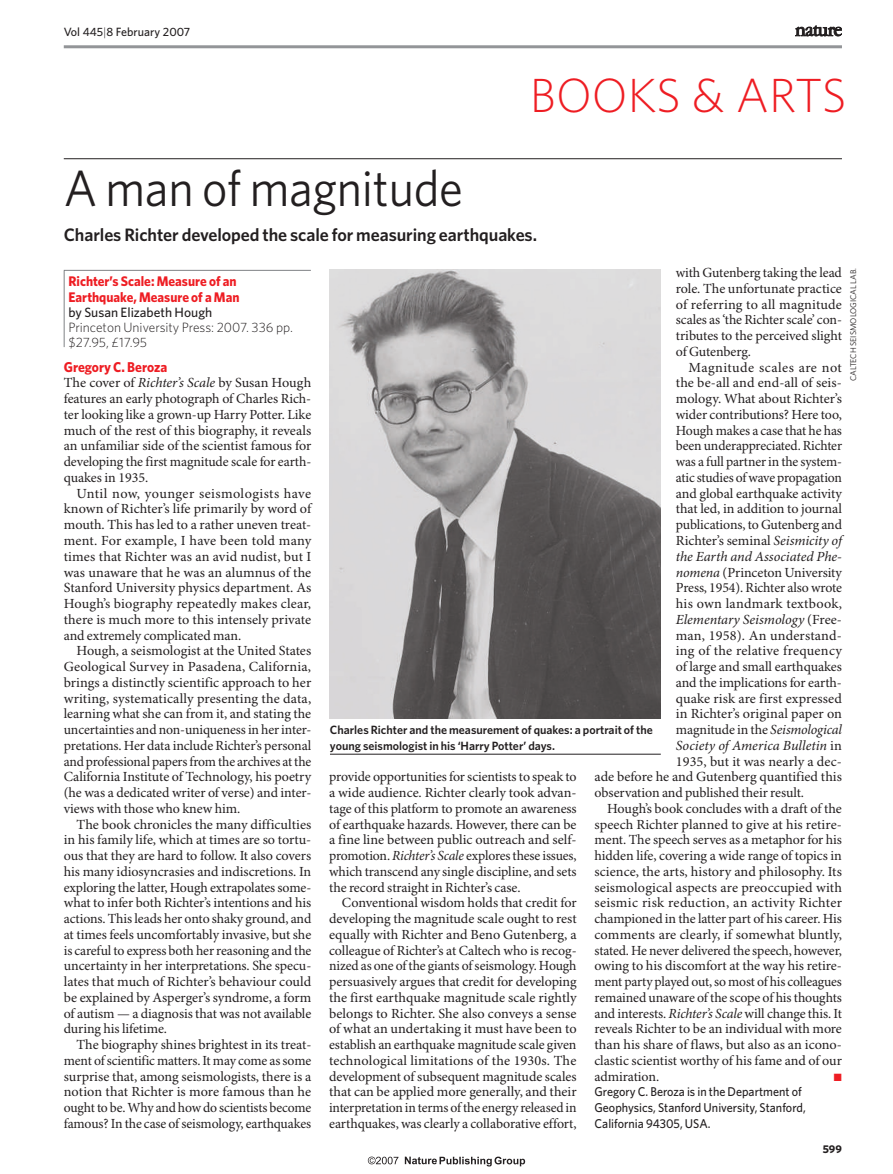
<style>
.page{position:relative;width:893px;height:1174px;background:#fff}
.page>*{position:absolute;margin:0;border:0;box-sizing:border-box;transform-origin:0 0}
.t1{font:51px "Whitney";letter-spacing:-.005em;color:#231f20;scale:.95 1}
.t2{font:300 48px "Whitney";color:#ee1d23}
.t3{font:600 18px "Whitney";letter-spacing:-.005em;color:#231f20}
.t4{font:700 14.25px "Whitney";color:#ee1d23;scale:.95 1}
.t5{font:13.95px/15.8px "Minion Pro";letter-spacing:-.005em;color:#231f20;text-align:justify}
.t6{font:italic 13.95px "Minion Pro";color:#231f20}
.t7{font:700 13.95px/15.8px "Whitney";color:#ee1d23;scale:.95 1}
.t8{font:13.95px "Minion Pro";letter-spacing:.015em;color:#231f20}
.t9{font:13.95px "Minion Pro";letter-spacing:.02em;color:#231f20}
.t10{font:13.95px "Minion Pro";letter-spacing:.03em;color:#231f20}
.t11{font:300 13.5px/15px "Whitney";color:#231f20}
.t12{font:500 13.5px "Whitney";color:#231f20}
.t13{font:500 12.75px/15.8px "Whitney";color:#231f20;scale:.95 1}
.t14{font:600 12px/15.8px "Whitney";color:#231f20}
.t15{font:500 12px "Whitney";color:#231f20}
.t16{font:700 11.25px "Whitney";color:#231f20}
.t17{font:10.5px "Zapf Dingbats";color:#ee1d23}
.t18{font:8.25px "Whitney";color:#231f20}
.s1{font-weight:300}
.s2{font-style:italic}
.s3{font-style:normal}
</style>
<div class="page">
<hr style="left:64px;top:301px;width:1px;height:46px;background:#808285">
<hr style="left:64px;top:270px;width:247px;height:1px;background:#808285">
<hr style="left:64px;top:271px;width:1px;height:30px;background:#808285">
<img style="left:329px;top:269px;width:332px;height:449px">
<hr style="left:330px;top:754px;width:331px;height:1px;background:#231f20">
<hr style="left:64px;top:45px;width:778px;height:3px;background:#939598">
<hr style="left:64px;top:158px;width:778px;height:1px;background:#231f20">
<svg style="left:795px;top:26px;width:47px;height:10px"></svg>
<svg style="left:405px;top:1156px;width:120px;height:10px"></svg>
<svg style="left:368px;top:1156px;width:30px;height:8px"></svg>
<p class="t15" style="left:64px;top:27px;width:128px">Vol 445<span class="s1">|</span>8 February 2007</p>
<h2 class="t2" style="left:530px;top:78px;width:318px">BOOKS &amp; ARTS</h2>
<h1 class="t1" style="left:64px;top:169px;width:422px">A man of magnitude</h1>
<p class="t3" style="left:64px;top:228px;width:475px">Charles Richter developed the scale for measuring earthquakes.</p>
<p class="t7" style="left:68px;top:274px;width:182px">Richter’s Scale: Measure of an<br>Earthquake, Measure of a Man</p>
<p class="t12" style="left:68px;top:307px;width:145px">by Susan Elizabeth Hough</p>
<p class="t11" style="left:68px;top:321px;width:226px">Princeton University Press: 2007. 336 pp. $27.95, £17.95</p>
<p class="t4" style="left:64px;top:361px;width:110px">Gregory C. Beroza</p>
<p class="t5" style="left:64px;top:376px;width:249px">The cover of <span class="s2">Richter’s Scale</span> by Susan Hough features an early photograph of Charles Rich&shy;ter looking like a grown-up Harry Potter. Like much of the rest of this biography, it reveals an unfamiliar side of the scientist famous for developing the first magnitude scale for earth&shy;quakes in 1935.</p>
<p class="t5" style="left:64px;top:486px;width:249px;text-indent:13px">Until now, younger seismologists have known of Richter’s life primarily by word of mouth. This has led to a rather uneven treat&shy;ment. For example, I have been told many times that Richter was an avid nudist, but I was unaware that he was an alumnus of the Stanford University physics department. As Hough’s biography repeatedly makes clear, there is much more to this intensely private and extremely complicated man.</p>
<p class="t5" style="left:64px;top:644px;width:249px;text-indent:13px">Hough, a seismologist at the United States Geological Survey in Pasadena, California, brings a distinctly scientific approach to her writing, systematically presenting the data, learning what she can from it, and stating the uncertainties and non-uniqueness in her inter&shy;pretations. Her data include Richter’s personal and professional papers from the archives at the California Institute of Technology, his poetry (he was a dedicated writer of verse) and inter&shy;views with those who knew him.</p>
<p class="t5" style="left:64px;top:817px;width:249px;text-indent:13px">The book chronicles the many difficulties in his family life, which at times are so tortu&shy;ous that they are hard to follow. It also covers his many idiosyncrasies and indiscretions. In exploring the latter, Hough extrapolates some&shy;what to infer both Richter’s intentions and his actions. This leads her onto shaky ground, and at times feels uncomfortably invasive, but she is careful to express both her reasoning and the uncertainty in her interpretations. She specu&shy;lates that much of Richter’s behaviour could be explained by Asperger’s syndrome, a form of autism — a diagnosis that was not available during his lifetime.</p>
<p class="t5" style="left:64px;top:1038px;width:249px;text-indent:13px">The biography shines brightest in its treat&shy;ment of scientific matters. It may come as some surprise that, among seismologists, there is a notion that Richter is more famous than he ought to be. Why and how do scientists become famous? In the case of seismology, earthquakes</p>
<p class="t5" style="left:676px;top:266px;width:168px">with Gutenberg taking the lead role. The unfortunate practice of referring to all magnitude scales as ‘the Richter scale’ con&shy;tributes to the perceived slight of Gutenberg.</p>
<p class="t10" style="left:689px;top:362px;width:155px">Magnitude scales are not</p>
<p class="t5" style="left:676px;top:376px;width:168px">the be-all and end-all of seis-</p>
<p class="t5" style="left:676px;top:392px;width:168px">mology. What about Richter’s</p>
<p class="t5" style="left:676px;top:408px;width:168px">wider contributions? Here too,</p>
<p class="t5" style="left:676px;top:423px;width:168px">Hough makes a case that he has</p>
<p class="t5" style="left:676px;top:439px;width:168px">been underappreciated. Richter</p>
<p class="t5" style="left:676px;top:455px;width:168px">was a full partner in the system-</p>
<p class="t5" style="left:676px;top:471px;width:168px">atic studies of wave propagation</p>
<p class="t5" style="left:676px;top:486px;width:168px">and global earthquake activity</p>
<p class="t5" style="left:676px;top:502px;width:168px">that led, in addition to journal</p>
<p class="t5" style="left:676px;top:518px;width:168px">publications, to Gutenberg and</p>
<p class="t5" style="left:676px;top:534px;width:168px">Richter’s seminal <span class="s2">Seismicity of</span></p>
<p class="t6" style="left:676px;top:551px;width:168px">the Earth and Associated Phe-</p>
<p class="t5" style="left:676px;top:565px;width:168px"><span class="s2">nomena</span> (Princeton University</p>
<p class="t5" style="left:676px;top:581px;width:168px">Press, 1954). Richter also wrote</p>
<p class="t8" style="left:676px;top:598px;width:168px">his own landmark textbook,</p>
<p class="t6" style="left:676px;top:614px;width:168px">Elementary Seismology <span class="s3">(Free-</span></p>
<p class="t5" style="left:676px;top:628px;width:168px">man, 1958). An understand-</p>
<p class="t8" style="left:676px;top:645px;width:168px">ing of the relative frequency</p>
<p class="t5" style="left:676px;top:660px;width:168px">of large and small earthquakes</p>
<p class="t5" style="left:676px;top:675px;width:168px">and the implications for earth-</p>
<p class="t5" style="left:676px;top:691px;width:168px">quake risk are first expressed</p>
<p class="t5" style="left:676px;top:707px;width:168px">in Richter’s original paper on</p>
<p class="t5" style="left:676px;top:723px;width:168px">magnitude in the <span class="s2">Seismological</span></p>
<p class="t6" style="left:676px;top:740px;width:168px">Society of America Bulletin <span class="s3">in</span></p>
<p class="t5" style="left:676px;top:754px;width:168px">1935, but it was nearly a dec-</p>
<p class="t5" style="left:594px;top:770px;width:249px">ade before he and Gutenberg quantified this</p>
<p class="t5" style="left:594px;top:786px;width:211px">observation and published their result.</p>
<p class="t5" style="left:607px;top:801px;width:236px">Hough’s book concludes with a draft of the</p>
<p class="t5" style="left:594px;top:817px;width:249px">speech Richter planned to give at his retire-</p>
<p class="t5" style="left:594px;top:833px;width:249px">ment. The speech serves as a metaphor for his</p>
<p class="t5" style="left:594px;top:849px;width:249px">hidden life, covering a wide range of topics in</p>
<p class="t5" style="left:594px;top:864px;width:249px">science, the arts, history and philosophy. Its</p>
<p class="t5" style="left:594px;top:880px;width:249px">seismological aspects are preoccupied with</p>
<p class="t9" style="left:594px;top:897px;width:249px">seismic risk reduction, an activity Richter</p>
<p class="t5" style="left:594px;top:912px;width:249px">championed in the latter part of his career. His</p>
<p class="t5" style="left:594px;top:927px;width:249px">comments are clearly, if somewhat bluntly,</p>
<p class="t5" style="left:594px;top:943px;width:249px">stated. He never delivered the speech, however,</p>
<p class="t5" style="left:594px;top:959px;width:249px">owing to his discomfort at the way his retire-</p>
<p class="t5" style="left:594px;top:975px;width:249px">ment party played out, so most of his colleagues</p>
<p class="t5" style="left:594px;top:990px;width:249px">remained unaware of the scope of his thoughts</p>
<p class="t5" style="left:594px;top:1006px;width:249px">and interests. <span class="s2">Richter’s Scale</span> will change this. It</p>
<p class="t5" style="left:594px;top:1022px;width:249px">reveals Richter to be an individual with more</p>
<p class="t5" style="left:594px;top:1038px;width:249px">than his share of flaws, but also as an icono-</p>
<p class="t5" style="left:594px;top:1053px;width:249px">clastic scientist worthy of his fame and of our</p>
<p class="t5" style="left:594px;top:1069px;width:66px">admiration.</p>
<p class="t17" style="left:834px;top:1072px;width:9px">■</p>
<p class="t13" style="left:594px;top:1085px;width:224px">Gregory C. Beroza is in the Department of<br>Geophysics, Stanford University, Stanford,<br>California 94305, USA.</p>
<p class="t18" style="left:850px;top:381px;width:115px;rotate:-90deg">CALTECH SEISMOLOGICAL LAB.</p>
<p class="t14" style="left:330px;top:723px;width:324px">Charles Richter and the measurement of quakes: a portrait of the young seismologist in his ‘Harry Potter’ days.</p>
<p class="t5" style="left:329px;top:770px;width:249px">provide opportunities for scientists to speak to a wide audience. Richter clearly took advan&shy;tage of this platform to promote an awareness of earthquake hazards. However, there can be a fine line between public outreach and self&shy;promotion. <span class="s2">Richter’s Scale</span> explores these issues, which transcend any single discipline, and sets the record straight in Richter’s case.</p>
<p class="t5" style="left:329px;top:896px;width:249px;text-indent:13px">Conventional wisdom holds that credit for developing the magnitude scale ought to rest equally with Richter and Beno Gutenberg, a colleague of Richter’s at Caltech who is recog&shy;nized as one of the giants of seismology. Hough persuasively argues that credit for developing the first earthquake magnitude scale rightly belongs to Richter. She also conveys a sense of what an undertaking it must have been to establish an earthquake magnitude scale given technological limitations of the 1930s. The development of subsequent magnitude scales that can be applied more generally, and their interpretation in terms of the energy released in earthquakes, was clearly a collaborative effort,</p>
<p class="t16" style="left:823px;top:1144px;width:21px">599</p>
</div>
